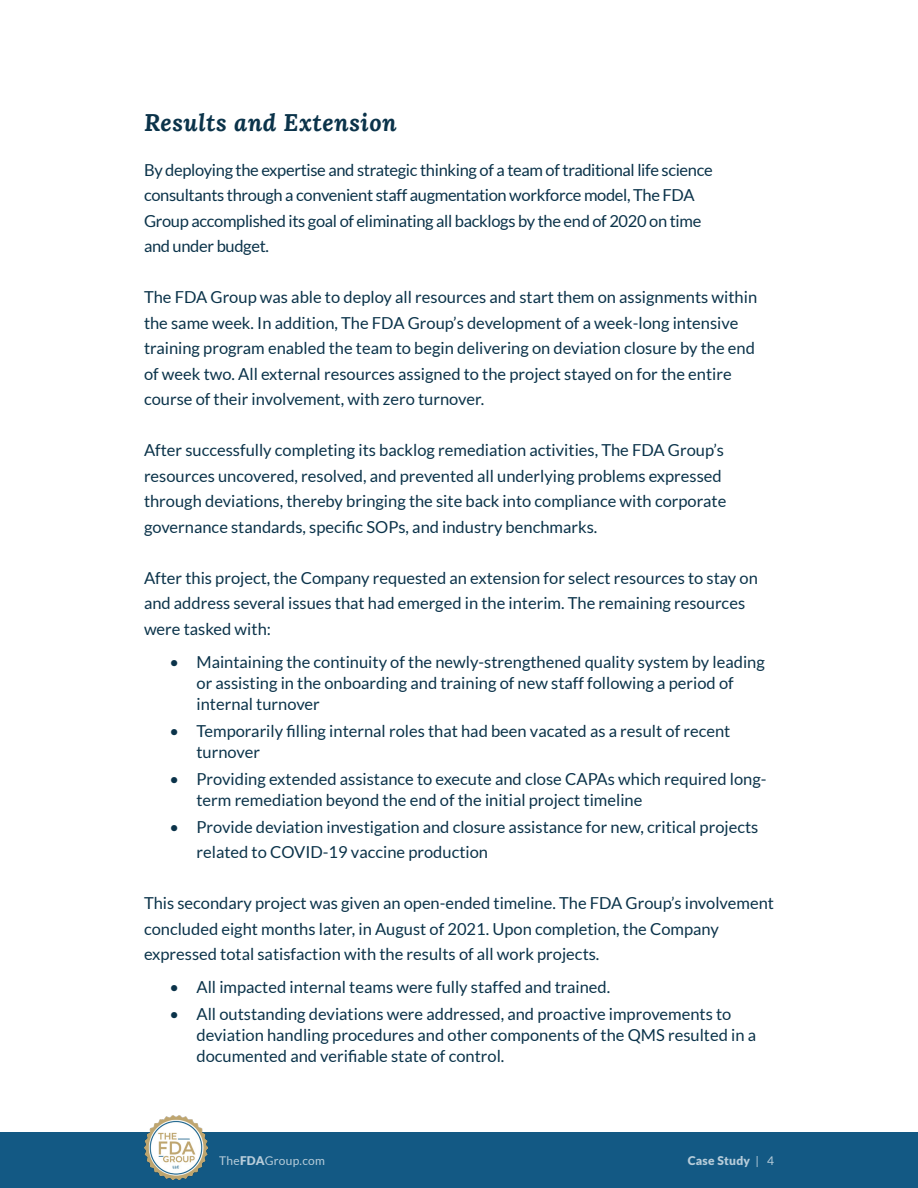
<style>
.page{position:relative;width:918px;height:1188px;background:#fff}
.page>*{position:absolute;margin:0;border:0;box-sizing:border-box;transform-origin:0 0}
.t1{font:italic 700 24px "Lora";letter-spacing:.02em;color:#0b334a}
.t2{font:16.5px/25.5px "Lato";color:#0b334a}
.t3{font:16.5px/25.5px "Lato";letter-spacing:-.02em;color:#0b334a}
.t4{font:12px "Lato";letter-spacing:.02em;color:#fff}
.t5{font:900 12px "Lato";letter-spacing:.02em;color:#fff}
.s1{font-weight:900}
.s2{font-weight:400}
</style>
<div class="page">
<div style="left:0;top:1132px;width:918px;height:56px;background:#135984"></div>
<img style="left:144px;top:1116px;width:64px;height:63px">
<p class="t1" style="left:144px;top:106px;width:254px">Results and Extension</p>
<p class="t3" style="left:144px;top:157px;width:570px">By deploying the expertise and strategic thinking of a team of traditional life science consultants through a convenient staff augmentation workforce model, The FDA Group accomplished its goal of eliminating all backlogs by the end of 2020 on time and under budget.</p>
<p class="t2" style="left:144px;top:285px;width:615px">The FDA Group was able to deploy all resources and start them on assignments within the same week. In addition, The FDA Group’s development of a week-long intensive training program enabled the team to begin delivering on deviation closure by the end of week two. All external resources assigned to the project stayed on for the entire course of their involvement, with zero turnover.</p>
<p class="t2" style="left:144px;top:438px;width:584px">After successfully completing its backlog remediation activities, The FDA Group’s resources uncovered, resolved, and prevented all underlying problems expressed through deviations, thereby bringing the site back into compliance with corporate governance standards, specific SOPs, and industry benchmarks.</p>
<p class="t2" style="left:144px;top:565px;width:615px">After this project, the Company requested an extension for select resources to stay on and address several issues that had emerged in the interim. The remaining resources were tasked with:</p>
<p class="t2" style="left:196px;top:651px;width:570px;line-height:21px;text-indent:-27px">• Maintaining the continuity of the newly-strengthened quality system by leading or assisting in the onboarding and training of new staff following a period of internal turnover</p>
<p class="t2" style="left:196px;top:720px;width:535px;line-height:21px;text-indent:-27px">• Temporarily filling internal roles that had been vacated as a result of recent turnover</p>
<p class="t2" style="left:196px;top:768px;width:572px;line-height:21px;text-indent:-27px">• Providing extended assistance to execute and close CAPAs which required long&shy;term remediation beyond the end of the initial project timeline</p>
<p class="t2" style="left:196px;top:814px;width:563px;text-indent:-27px">• Provide deviation investigation and closure assistance for new, critical projects related to COVID-19 vaccine production</p>
<p class="t2" style="left:144px;top:891px;width:632px">This secondary project was given an open-ended timeline. The FDA Group’s involvement concluded eight months later, in August of 2021. Upon completion, the Company expressed total satisfaction with the results of all work projects.</p>
<p class="t2" style="left:170px;top:975px;width:442px">• All impacted internal teams were fully staffed and trained.</p>
<p class="t2" style="left:196px;top:1004px;width:561px;line-height:21px;text-indent:-27px">• All outstanding deviations were addressed, and proactive improvements to deviation handling procedures and other components of the QMS resulted in a documented and verifiable state of control.</p>
<p class="t4" style="left:219px;top:1154px;width:107px">The<span class="s1">FDA</span>Group.com</p>
<p class="t5" style="left:688px;top:1154px;width:88px">Case Study <span class="s2">| 4</span></p>
</div>
